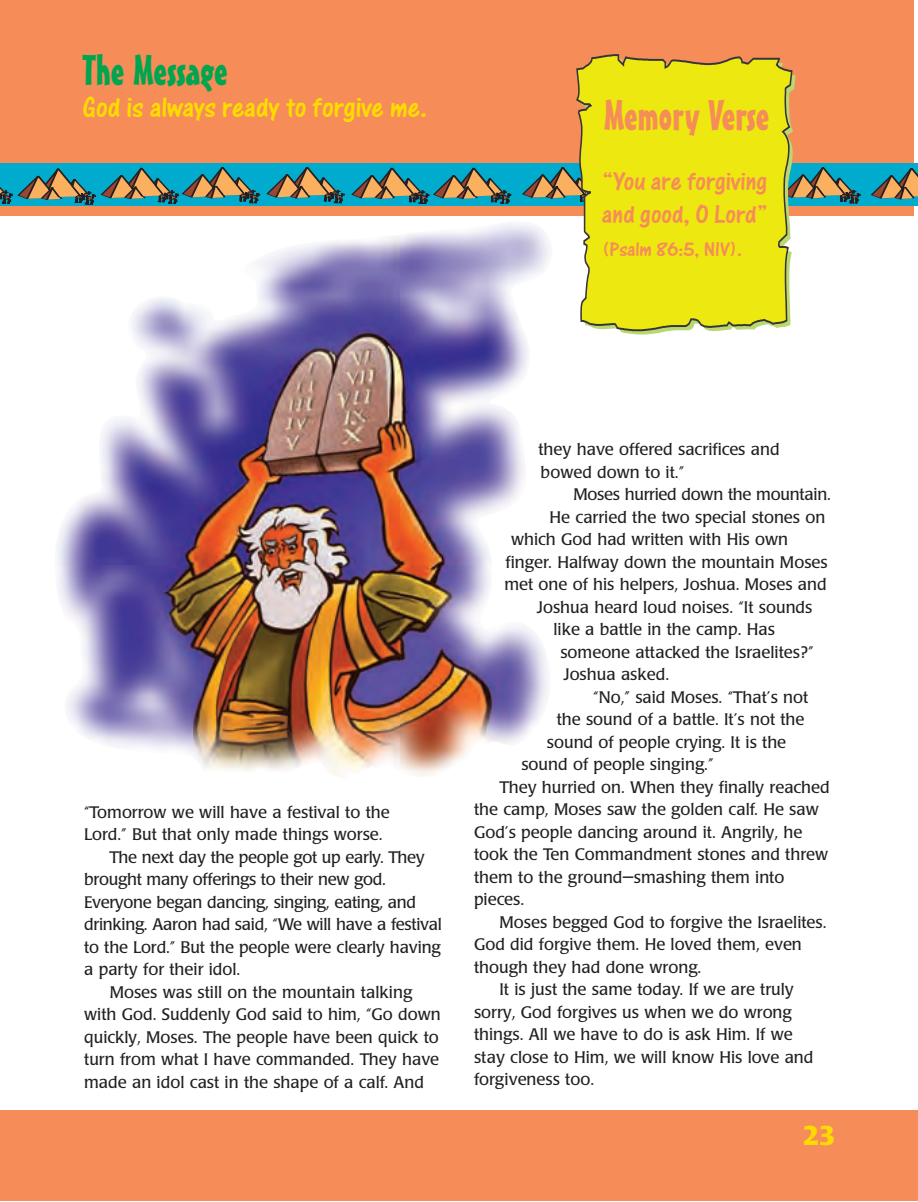
<style>
.page{position:relative;width:918px;height:1202px;background:#fff}
.page>*{position:absolute;margin:0;border:0;box-sizing:border-box;transform-origin:0 0}
.t1{font:42px "Mister Earl BT";color:#f68c58}
.t2{font:42px "Mister Earl BT";color:#00a54f}
.t3{font:30px "One Stroke Script Plain";color:#ffdc01}
.t4{font:27px/33px "One Stroke Script Plain";color:#f68c58}
.t5{font:700 27px "Poppl Laudatio";color:#ffdc01}
.t6{font:21px "One Stroke Script Plain";color:#f68c58}
.t7{font:16.5px/22.5px "Poppl Laudatio";color:#231f20}
.t8{font:16.5px "Poppl Laudatio";letter-spacing:-.02em;color:#231f20}
</style>
<div class="page">
<div style="left:0;top:0;width:913px;height:216px;background:#f68c58"></div>
<div style="left:0;top:163px;width:918px;height:43px;background:#00abcd"></div>
<svg style="left:0;top:167px;width:918px;height:38px"></svg>
<div style="left:0;top:1109px;width:918px;height:91px;background:#f68c58"></div>
<svg style="left:576px;top:54px;width:217px;height:278px;background:#e5df1e"></svg>
<img style="left:56px;top:222px;width:493px;height:555px">
<h1 class="t2" style="left:82px;top:54px;width:147px">The Message</h1>
<h2 class="t3" style="left:82px;top:98px;width:346px">God is always ready to forgive me.</h2>
<h1 class="t1" style="left:604px;top:100px;width:167px">Memory Verse</h1>
<h3 class="t4" style="left:602px;top:168px;width:166px">“You are forgiving and good, O Lord”</h3>
<p class="t6" style="left:602px;top:243px;width:141px">(Psalm 86:5, NIV).</p>
<p class="t7" style="left:84px;top:802px;width:307px">“Tomorrow we will have a festival to the</p>
<p class="t7" style="left:84px;top:824px;width:300px">Lord.” But that only made things worse.</p>
<p class="t8" style="left:110px;top:850px;width:317px">The next day the people got up early. They</p>
<p class="t8" style="left:84px;top:873px;width:303px">brought many offerings to their new god.</p>
<p class="t8" style="left:84px;top:895px;width:333px">Everyone began dancing, singing, eating, and</p>
<p class="t8" style="left:84px;top:918px;width:359px">drinking. Aaron had said, “We will have a festival</p>
<p class="t7" style="left:84px;top:937px;width:358px">to the Lord.” But the people were clearly having</p>
<p class="t7" style="left:84px;top:959px;width:158px">a party for their idol.</p>
<p class="t7" style="left:110px;top:982px;width:304px">Moses was still on the mountain talking</p>
<p class="t7" style="left:84px;top:1004px;width:358px">with God. Suddenly God said to him, “Go down</p>
<p class="t7" style="left:84px;top:1027px;width:356px">quickly, Moses. The people have been quick to</p>
<p class="t7" style="left:84px;top:1049px;width:357px">turn from what I have commanded. They have</p>
<p class="t7" style="left:84px;top:1072px;width:341px">made an idol cast in the shape of a calf. And</p>
<p class="t7" style="left:538px;top:439px;width:243px">they have offered sacrifices and bowed down to it.”</p>
<p class="t8" style="left:573px;top:488px;width:259px">Moses hurried down the mountain.</p>
<p class="t7" style="left:550px;top:507px;width:277px">He carried the two special stones on</p>
<p class="t7" style="left:511px;top:529px;width:278px">which God had written with His own</p>
<p class="t7" style="left:506px;top:552px;width:324px">finger. Halfway down the mountain Moses</p>
<p class="t7" style="left:504px;top:575px;width:324px">met one of his helpers, Joshua. Moses and</p>
<p class="t7" style="left:537px;top:597px;width:277px">Joshua heard loud noises. “It sounds</p>
<p class="t7" style="left:553px;top:620px;width:223px">like a battle in the camp. Has</p>
<p class="t7" style="left:560px;top:642px;width:255px">someone attacked the Israelites?”</p>
<p class="t7" style="left:564px;top:665px;width:107px">Joshua asked.</p>
<p class="t7" style="left:593px;top:687px;width:216px">“No,” said Moses. “That’s not</p>
<p class="t7" style="left:557px;top:710px;width:249px">the sound of a battle. It’s not the</p>
<p class="t7" style="left:547px;top:732px;width:241px">sound of people crying. It is the</p>
<p class="t7" style="left:521px;top:755px;width:194px">sound of people singing.”</p>
<p class="t7" style="left:500px;top:777px;width:332px">They hurried on. When they finally reached</p>
<p class="t7" style="left:474px;top:800px;width:346px">the camp, Moses saw the golden calf. He saw</p>
<p class="t7" style="left:474px;top:822px;width:330px">God’s people dancing around it. Angrily, he</p>
<p class="t7" style="left:474px;top:845px;width:356px">took the Ten Commandment stones and threw</p>
<p class="t7" style="left:474px;top:867px;width:312px">them to the ground—smashing them into</p>
<p class="t7" style="left:474px;top:890px;width:52px">pieces.</p>
<p class="t7" style="left:500px;top:912px;width:329px">Moses begged God to forgive the Israelites.</p>
<p class="t7" style="left:474px;top:935px;width:329px">God did forgive them. He loved them, even</p>
<p class="t7" style="left:474px;top:957px;width:229px">though they had done wrong.</p>
<p class="t7" style="left:500px;top:980px;width:296px">It is just the same today. If we are truly</p>
<p class="t7" style="left:474px;top:1002px;width:319px">sorry, God forgives us when we do wrong</p>
<p class="t7" style="left:474px;top:1025px;width:320px">things. All we have to do is ask Him. If we</p>
<p class="t7" style="left:474px;top:1047px;width:341px">stay close to Him, we will know His love and</p>
<p class="t7" style="left:474px;top:1070px;width:122px">forgiveness too.</p>
<h3 class="t5" style="left:803px;top:1124px;width:34px">23</h3>
</div>
